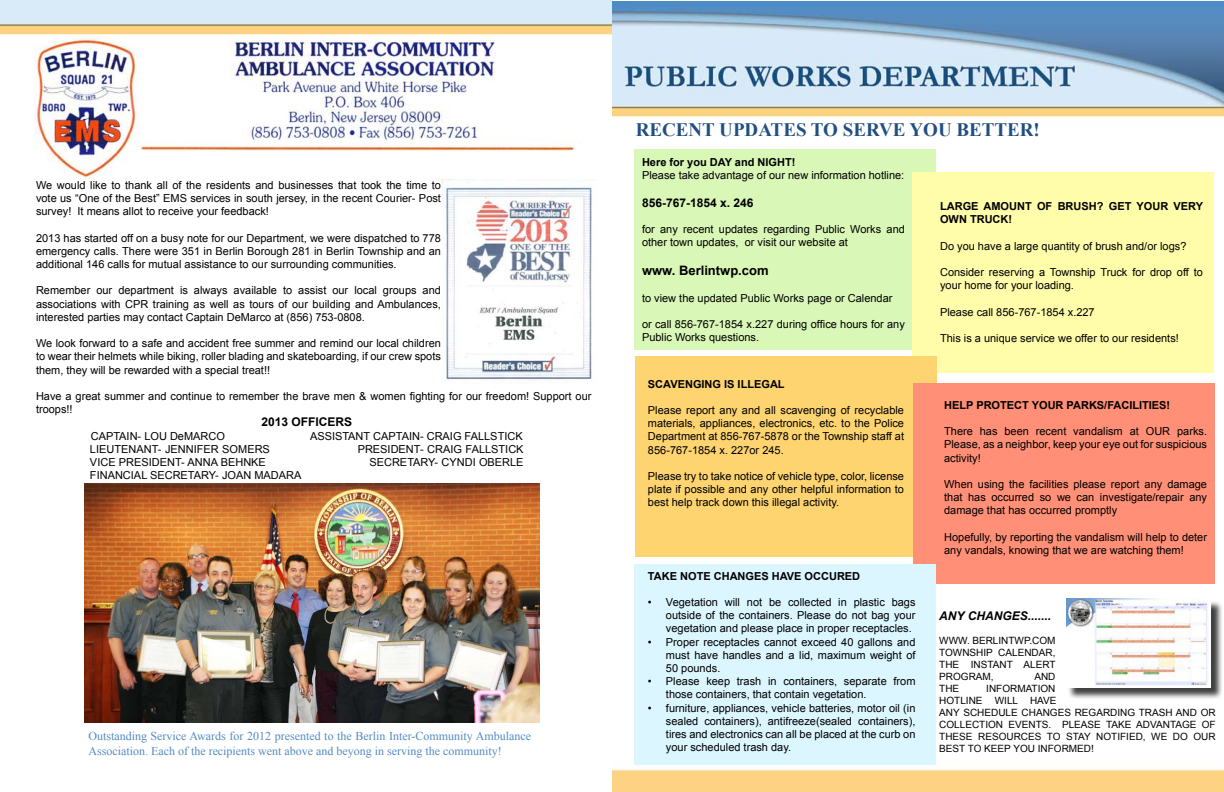
<style>
.page{position:relative;width:1224px;height:792px;background:#fff}
.page>*{position:absolute;margin:0;border:0;box-sizing:border-box;transform-origin:0 0}
.t1{font:700 19px "Times New Roman";color:#214f80}
.t2{font:700 13px "Arial";color:#000}
.t3{font:12px/14.4px "Times New Roman";color:#538bc2}
.t4{font:700 12px "Arial";color:#000}
.t5{font:italic 700 12px "Arial";color:#000}
.t6{font:11px/13.2px "Arial";color:#000;text-align:justify}
.t7{font:700 11px/13.2px "Arial";color:#000}
.t8{font:10px/12px "Arial";color:#000;text-align:justify}
</style>
<div class="page">
<img style="left:0;top:0;width:1224px;height:792px">
<img style="left:11px;top:36px;width:596px;height:143px">
<img style="left:84px;top:484px;width:455px;height:238px">
<img style="left:441px;top:179px;width:156px;height:205px">
<div style="left:635px;top:149px;width:301px;height:200px;background:#d9f7b6"></div>
<div style="left:912px;top:173px;width:301px;height:200px;background:#fffcaa"></div>
<div style="left:636px;top:356px;width:301px;height:201px;background:#fed471"></div>
<div style="left:914px;top:384px;width:301px;height:200px;background:#ff8f76"></div>
<div style="left:634px;top:565px;width:301px;height:200px;background:#dbf6ff"></div>
<div style="left:1068px;top:600px;width:156px;height:104px;background:#000;opacity:.75"></div>
<img style="left:1066px;top:599px;width:145px;height:88px">
<p class="t6" style="left:36px;top:178px;width:407px">We would like to thank all of the residents and businesses that took the time to vote us “One of the Best” EMS services in south jersey, in the recent Courier- Post survey! It means allot to receive your feedback!</p>
<p class="t6" style="left:36px;top:231px;width:407px">2013 has started off on a busy note for our Department, we were dispatched to 778 emergency calls. There were 351 in Berlin Borough 281 in Berlin Township and an additional 146 calls for mutual assistance to our surrounding communities.</p>
<p class="t6" style="left:36px;top:284px;width:406px">Remember our department is always available to assist our local groups and associations with CPR training as well as tours of our building and Ambulances, interested parties may contact Captain DeMarco at (856) 753-0808.</p>
<p class="t6" style="left:36px;top:337px;width:406px">We look forward to a safe and accident free summer and remind our local children to wear their helmets while biking, roller blading and skateboarding, if our crew spots them, they will be rewarded with a special treat!!</p>
<p class="t6" style="left:36px;top:390px;width:557px">Have a great summer and continue to remember the brave men &amp; women fighting for our freedom! Support our troops!!</p>
<p class="t4" style="left:261px;top:414px;width:92px">2013 OFFICERS</p>
<p class="t6" style="left:91px;top:429px;width:136px">CAPTAIN- LOU DeMARCO</p>
<p class="t6" style="left:310px;top:429px;width:214px">ASSISTANT CAPTAIN- CRAIG FALLSTICK</p>
<p class="t6" style="left:90px;top:443px;width:181px">LIEUTENANT- JENNIFER SOMERS</p>
<p class="t6" style="left:358px;top:443px;width:167px">PRESIDENT- CRAIG FALLSTICK</p>
<p class="t6" style="left:90px;top:456px;width:177px">VICE PRESIDENT- ANNA BEHNKE</p>
<p class="t6" style="left:369px;top:456px;width:156px">SECRETARY- CYNDI OBERLE</p>
<p class="t6" style="left:90px;top:469px;width:213px">FINANCIAL SECRETARY- JOAN MADARA</p>
<p class="t3" style="left:88px;top:729px;width:444px">Outstanding Service Awards for 2012 presented to the Berlin Inter-Community Ambulance<br>Association. Each of the recipients went above and beyong in serving the community!</p>
<h1 class="t1" style="left:636px;top:116px;width:406px">RECENT UPDATES TO SERVE YOU BETTER!</h1>
<p class="t7" style="left:642px;top:156px;width:155px">Here for you DAY and NIGHT!</p>
<p class="t6" style="left:642px;top:169px;width:264px">Please take advantage of our new information hotline:</p>
<p class="t4" style="left:642px;top:195px;width:113px">856-767-1854 x. 246</p>
<p class="t6" style="left:642px;top:223px;width:264px">for any recent updates regarding Public Works and other town updates, or visit our website at</p>
<p class="t2" style="left:642px;top:262px;width:128px">www. Berlintwp.com</p>
<p class="t6" style="left:642px;top:291px;width:252px">to view the updated Public Works page or Calendar</p>
<p class="t6" style="left:642px;top:318px;width:264px">or call 856-767-1854 x.227 during office hours for any<br>Public Works questions.</p>
<p class="t7" style="left:940px;top:200px;width:265px">LARGE AMOUNT OF BRUSH? GET YOUR VERY<br>OWN TRUCK!</p>
<p class="t6" style="left:940px;top:240px;width:248px">Do you have a large quantity of brush and/or logs?</p>
<p class="t6" style="left:940px;top:266px;width:264px">Consider reserving a Township Truck for drop off to your home for your loading.</p>
<p class="t6" style="left:940px;top:306px;width:156px">Please call 856-767-1854 x.227</p>
<p class="t6" style="left:940px;top:332px;width:240px">This is a unique service we offer to our residents!</p>
<p class="t7" style="left:648px;top:378px;width:138px">SCAVENGING IS ILLEGAL</p>
<p class="t6" style="left:648px;top:404px;width:258px">Please report any and all scavenging of recyclable materials, appliances, electronics, etc. to the Police Department at 856-767-5878 or the Township staff at 856-767-1854 x. 227or 245.</p>
<p class="t6" style="left:648px;top:470px;width:258px">Please try to take notice of vehicle type, color, license plate if possible and any other helpful information to best help track down this illegal activity.</p>
<p class="t7" style="left:648px;top:569px;width:214px">TAKE NOTE CHANGES HAVE OCCURED</p>
<p class="t6" style="left:666px;top:596px;width:251px;text-indent:-18px">• Vegetation will not be collected in plastic bags outside of the containers. Please do not bag your vegetation and please place in proper receptacles.</p>
<p class="t6" style="left:666px;top:635px;width:251px;text-indent:-18px">• Proper receptacles cannot exceed 40 gallons and must have handles and a lid, maximum weight of 50 pounds.</p>
<p class="t6" style="left:666px;top:675px;width:251px;text-indent:-18px">• Please keep trash in containers, separate from those containers, that contain vegetation.</p>
<p class="t6" style="left:666px;top:701px;width:251px;text-indent:-18px">• furniture, appliances, vehicle batteries, motor oil (in sealed containers), antifreeze(sealed containers), tires and electronics can all be placed at the curb on your scheduled trash day.</p>
<p class="t7" style="left:944px;top:399px;width:228px">HELP PROTECT YOUR PARKS/FACILITIES!</p>
<p class="t6" style="left:944px;top:425px;width:264px">There has been recent vandalism at OUR parks.<br>Please, as a neighbor, keep your eye out for suspicious activity!</p>
<p class="t6" style="left:944px;top:478px;width:264px">When using the facilities please report any damage that has occurred so we can investigate/repair any damage that has occurred promptly</p>
<p class="t6" style="left:944px;top:530px;width:264px">Hopefully, by reporting the vandalism will help to deter any vandals, knowing that we are watching them!</p>
<p class="t5" style="left:939px;top:608px;width:113px">ANY CHANGES.......</p>
<p class="t8" style="left:939px;top:635px;width:118px">WWW. BERLINTWP.COM TOWNSHIP CALENDAR, THE INSTANT ALERT PROGRAM,</p>
<p class="t8" style="left:1034px;top:671px;width:23px">AND</p>
<p class="t8" style="left:939px;top:683px;width:278px;text-align:left;text-indent:47px">INFORMATION<br>HOTLINE WILL HAVE<br>ANY SCHEDULE CHANGES REGARDING TRASH AND OR<br>COLLECTION EVENTS. PLEASE TAKE ADVANTAGE OF<br>THESE RESOURCES TO STAY NOTIFIED, WE DO OUR<br>BEST TO KEEP YOU INFORMED!</p>
<p class="t8" style="left:939px;top:683px;width:21px">THE</p>
</div>
